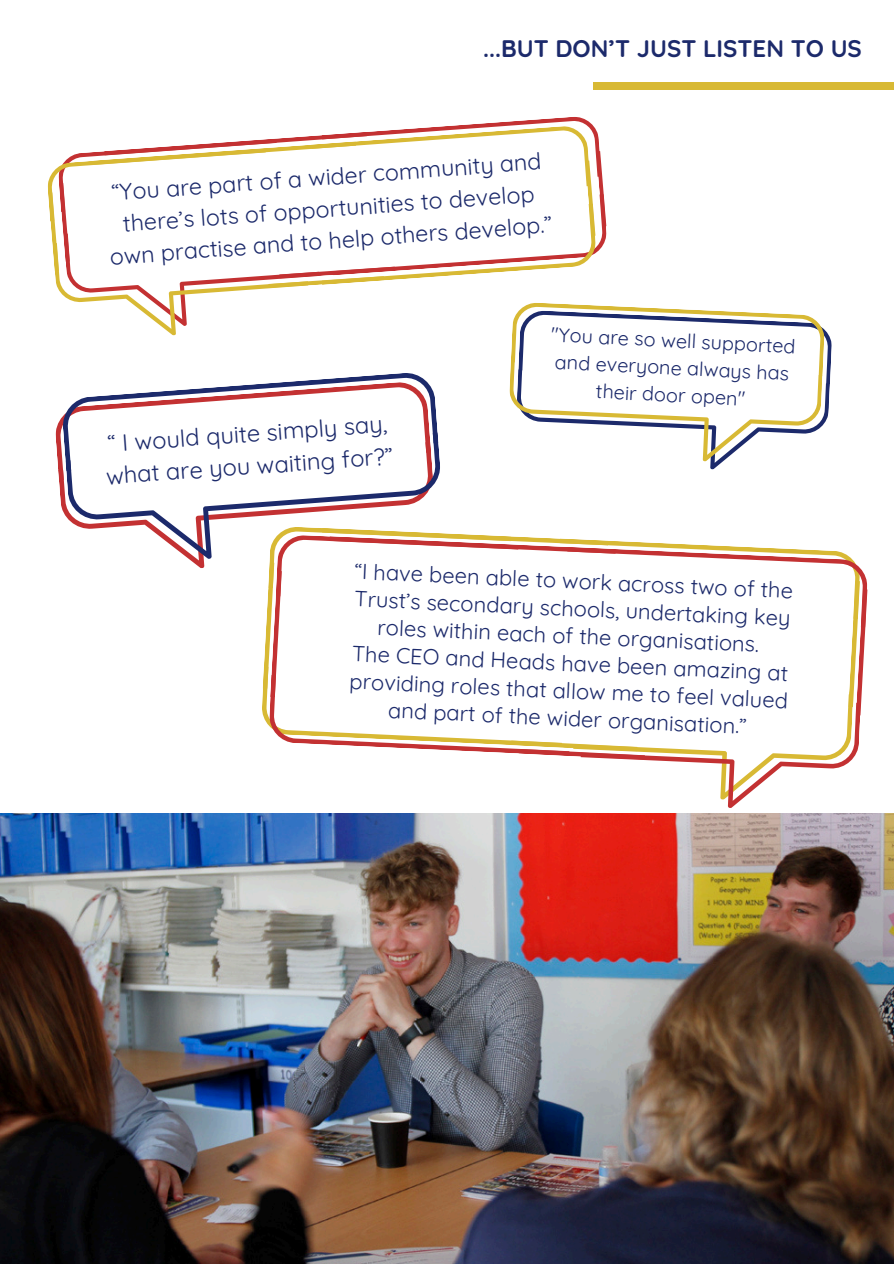
<style>
.page{position:relative;width:894px;height:1264px;background:#fff}
.page>*{position:absolute;margin:0;border:0;box-sizing:border-box;transform-origin:0 0}
.t1{font:700 24px "Quicksand";color:#1c2a6b}
.t2{font:23.7px/32.5px "Quicksand";color:#1c2a6b}
.t3{font:23.1px/32px "Quicksand";color:#1c2a6b;text-align:center}
.t4{font:21.9px/27.5px "Quicksand";color:#1c2a6b;text-align:center}
.t5{font:19.8px/27.3px "Quicksand";color:#1c2a6b;text-align:center}
</style>
<div class="page">
<svg style="left:65px;top:480px;width:372px;height:88px"></svg>
<svg style="left:261px;top:526px;width:607px;height:282px"></svg>
<svg style="left:47px;top:117px;width:785px;height:363px"></svg>
<img style="left:0;top:813px;width:893px;height:450px">
<div style="left:592px;top:82px;width:301px;height:8px;background:#d8b934"></div>
<p class="t1" style="left:483px;top:33px;width:380px">...BUT DON’T JUST LISTEN TO US</p>
<p class="t3" style="left:104px;top:176px;width:445px;rotate:-4deg">“You are part of a wider community and there’s lots of opportunities to develop own practise and to help others develop.”</p>
<p class="t2" style="left:103px;top:427px;width:289px;rotate:-4deg">“ I would quite simply say, what are you waiting for?”</p>
<h1 class="t5" style="left:552px;top:320px;width:246px;rotate:3deg">"You are so well supported and everyone always has their door open"</h1>
<p class="t4" style="left:355px;top:555px;width:441px;rotate:3deg">“I have been able to work across two of the Trust’s secondary schools, undertaking key roles within each of the organisations.<br>The CEO and Heads have been amazing at providing roles that allow me to feel valued and part of the wider organisation.”</p>
</div>
